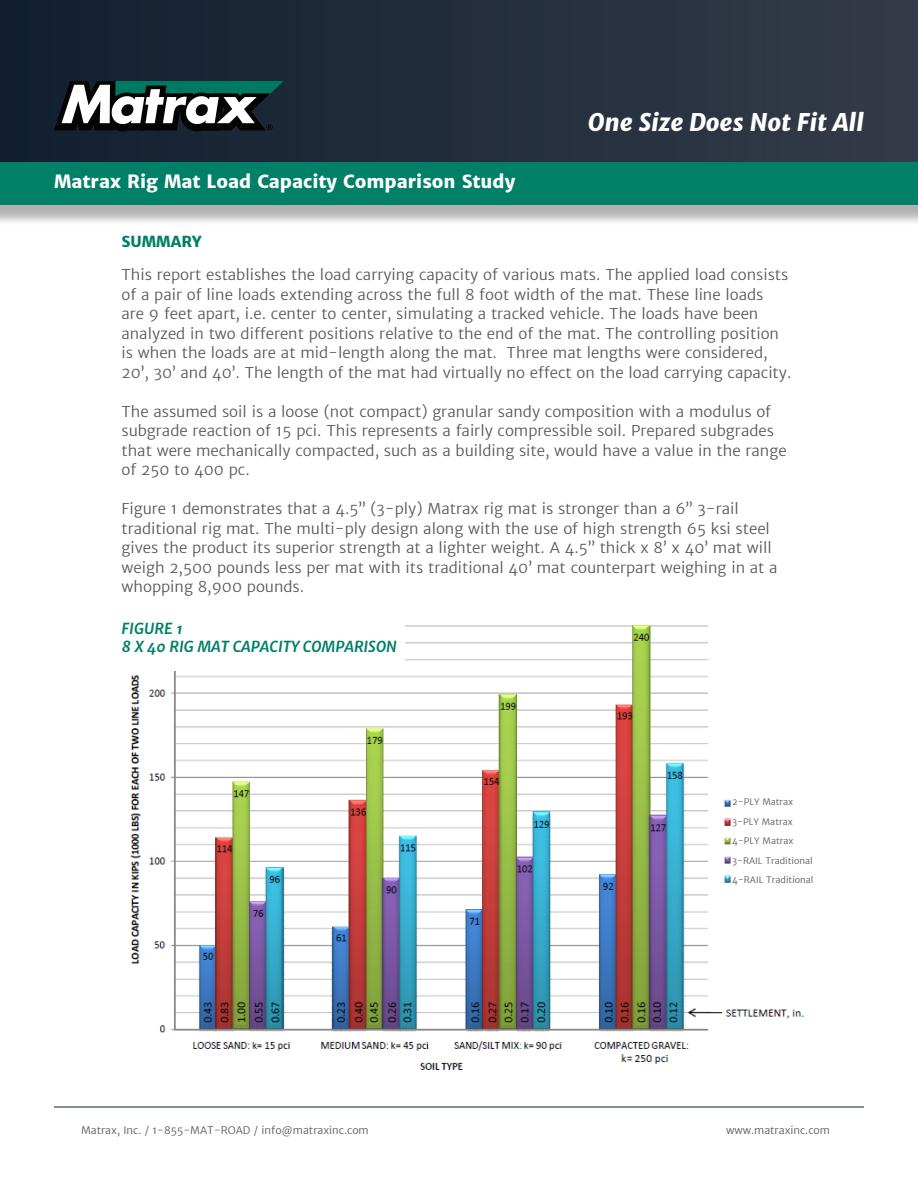
<style>
.page{position:relative;width:918px;height:1188px;background:#fff}
.page>*{position:absolute;margin:0;border:0;box-sizing:border-box;transform-origin:0 0}
.t1{font:italic 24px "Merriweather Sans Extra Bld";color:#fff}
.Green_Bar{font:800 18px "Merriweather Sans";color:#fff}
.Body_Copy{font:300 15px/19.5px "Merriweather Sans";color:#57585a}
.Body_Copy_Heading{font:italic 700 15px/18px "Merriweather Sans";color:#008066}
.Body_Copy_Heading-2{font:800 15px "Merriweather Sans";color:#008066}
.t2{font:300 10.5px "Merriweather Sans";color:#57585a}
.Body_Copy-2{font:300 9px "Merriweather Sans";color:#57585a}
</style>
<div class="page">
<div style="left:0;top:0;width:918px;height:162px;background:linear-gradient(to right,#101f31,#353b48)"></div>
<svg style="left:54px;top:81px;width:230px;height:50px"></svg>
<hr style="left:54px;top:1107px;width:810px;height:1px;background:#101e30">
<div style="left:0;top:167px;width:918px;height:60px;background:#231f20;opacity:.35"></div>
<div style="left:0;top:162px;width:918px;height:43px;background:#008066"></div>
<img style="left:130px;top:625px;width:674px;height:445px">
<div style="left:122px;top:608px;width:283px;height:63px;background:#fff"></div>
<div style="left:732px;top:796px;width:127px;height:117px;background:#fff"></div>
<p class="Green_Bar" style="left:54px;top:171px;width:463px">Matrax Rig Mat Load Capacity Comparison Study</p>
<h1 class="t1" style="left:588px;top:107px;width:277px">One Size Does Not Fit All</h1>
<p class="Body_Copy_Heading-2" style="left:122px;top:232px;width:82px">SUMMARY</p>
<p class="Body_Copy" style="left:122px;top:265px;width:671px">This report establishes the load carrying capacity of various mats. The applied load consists of a pair of line loads extending across the full 8 foot width of the mat. These line loads<br>are 9 feet apart, i.e. center to center, simulating a tracked vehicle. The loads have been analyzed in two different positions relative to the end of the mat. The controlling position is when the loads are at mid-length along the mat. Three mat lengths were considered, 20’, 30’ and 40’. The length of the mat had virtually no effect on the load carrying capacity.</p>
<p class="Body_Copy" style="left:122px;top:402px;width:667px">The assumed soil is a loose (not compact) granular sandy composition with a modulus of subgrade reaction of 15 pci. This represents a fairly compressible soil. Prepared subgrades that were mechanically compacted, such as a building site, would have a value in the range of 250 to 400 pc.</p>
<p class="Body_Copy" style="left:122px;top:499px;width:658px">Figure 1 demonstrates that a 4.5” (3-ply) Matrax rig mat is stronger than a 6” 3-rail traditional rig mat. The multi-ply design along with the use of high strength 65 ksi steel gives the product its superior strength at a lighter weight. A 4.5” thick x 8’ x 40’ mat will weigh 2,500 pounds less per mat with its traditional 40’ mat counterpart weighing in at a whopping 8,900 pounds.</p>
<p class="Body_Copy_Heading" style="left:122px;top:620px;width:277px">FIGURE 1<br>8 X 40 RIG MAT CAPACITY COMPARISON</p>
<p class="Body_Copy-2" style="left:732px;top:797px;width:63px">2-PLY Matrax</p>
<p class="Body_Copy-2" style="left:732px;top:816px;width:62px">3-PLY Matrax</p>
<p class="Body_Copy-2" style="left:732px;top:836px;width:63px">4-PLY Matrax</p>
<p class="Body_Copy-2" style="left:732px;top:855px;width:82px">3-RAIL Traditional</p>
<p class="Body_Copy-2" style="left:732px;top:875px;width:83px">4-RAIL Traditional</p>
<p class="t2" style="left:81px;top:1124px;width:289px">Matrax, Inc. / 1-855-MAT-ROAD / info@matraxinc.com</p>
<p class="t2" style="left:726px;top:1124px;width:105px">www.matraxinc.com</p>
</div>
